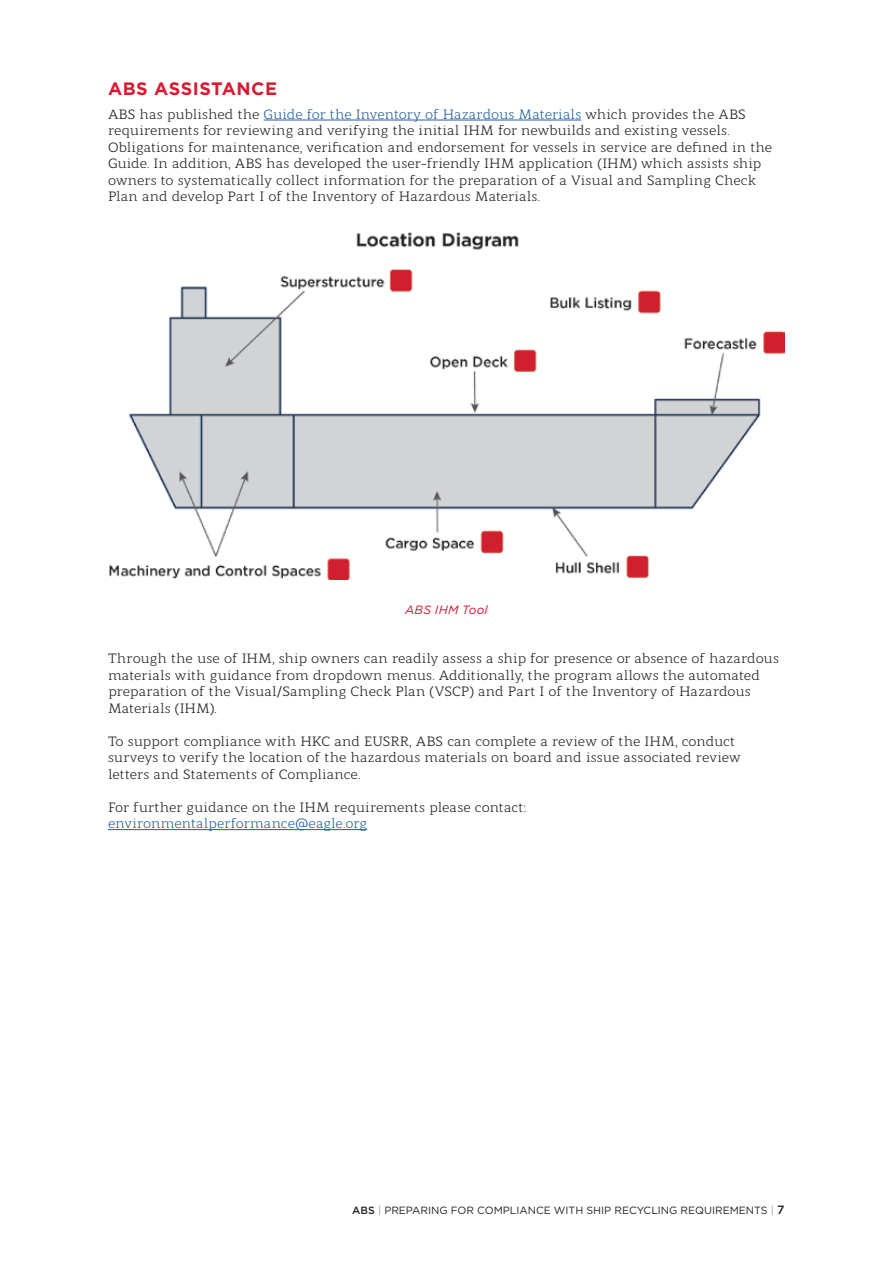
<style>
.page{position:relative;width:893px;height:1263px;background:#fff}
.page>*{position:absolute;margin:0;border:0;box-sizing:border-box;transform-origin:0 0}
.t1{font:700 18px "Gotham";letter-spacing:.03em;color:#da1a32}
.t2{font:13.5px/16.5px "Modum";color:#231f20}
.t3{font:13.5px "Modum";color:#215e9f}
.t4{font:italic 12px "Gotham";letter-spacing:.025em;color:#d30d2b}
.t5{font:10.5px "Gotham";color:#231f20}
.s1{color:#215e9f}
.s2{font-weight:500}
.s3{color:#949698}
.s4{font-weight:500;font-size:12px}
</style>
<div class="page">
<hr style="left:264px;top:120px;width:317px;height:1px;background:#215e9f">
<hr style="left:108px;top:829px;width:259px;height:1px;background:#215e9f">
<img style="left:109px;top:232px;width:676px;height:347px">
<h1 class="t1" style="left:108px;top:77px;width:171px">ABS ASSISTANCE</h1>
<p class="t2" style="left:108px;top:104px;width:666px">ABS has published the <span class="s1">Guide for the Inventory of Hazardous Materials</span> which provides the ABS requirements for reviewing and verifying the initial IHM for newbuilds and existing vessels.<br>Obligations for maintenance, verification and endorsement for vessels in service are defined in the Guide. In addition, ABS has developed the user-friendly IHM application (IHM) which assists ship owners to systematically collect information for the preparation of a Visual and Sampling Check Plan and develop Part I of the Inventory of Hazardous Materials.</p>
<p class="t4" style="left:405px;top:602px;width:84px">ABS IHM Tool</p>
<p class="t2" style="left:108px;top:649px;width:673px">Through the use of IHM, ship owners can readily assess a ship for presence or absence of hazardous materials with guidance from dropdown menus. Additionally, the program allows the automated preparation of the Visual/Sampling Check Plan (VSCP) and Part I of the Inventory of Hazardous Materials (IHM).</p>
<p class="t2" style="left:108px;top:731px;width:634px">To support compliance with HKC and EUSRR, ABS can complete a review of the IHM, conduct surveys to verify the location of the hazardous materials on board and issue associated review letters and Statements of Compliance.</p>
<p class="t2" style="left:108px;top:797px;width:420px">For further guidance on the IHM requirements please contact:</p>
<p class="t3" style="left:108px;top:813px;width:261px">environmentalperformance@eagle.org</p>
<p class="t5" style="left:352px;top:1203px;width:434px"><span class="s2">ABS</span> <span class="s3">|</span> PREPARING FOR COMPLIANCE WITH SHIP RECYCLING REQUIREMENTS <span class="s3">|</span> <span class="s4">7</span></p>
</div>
